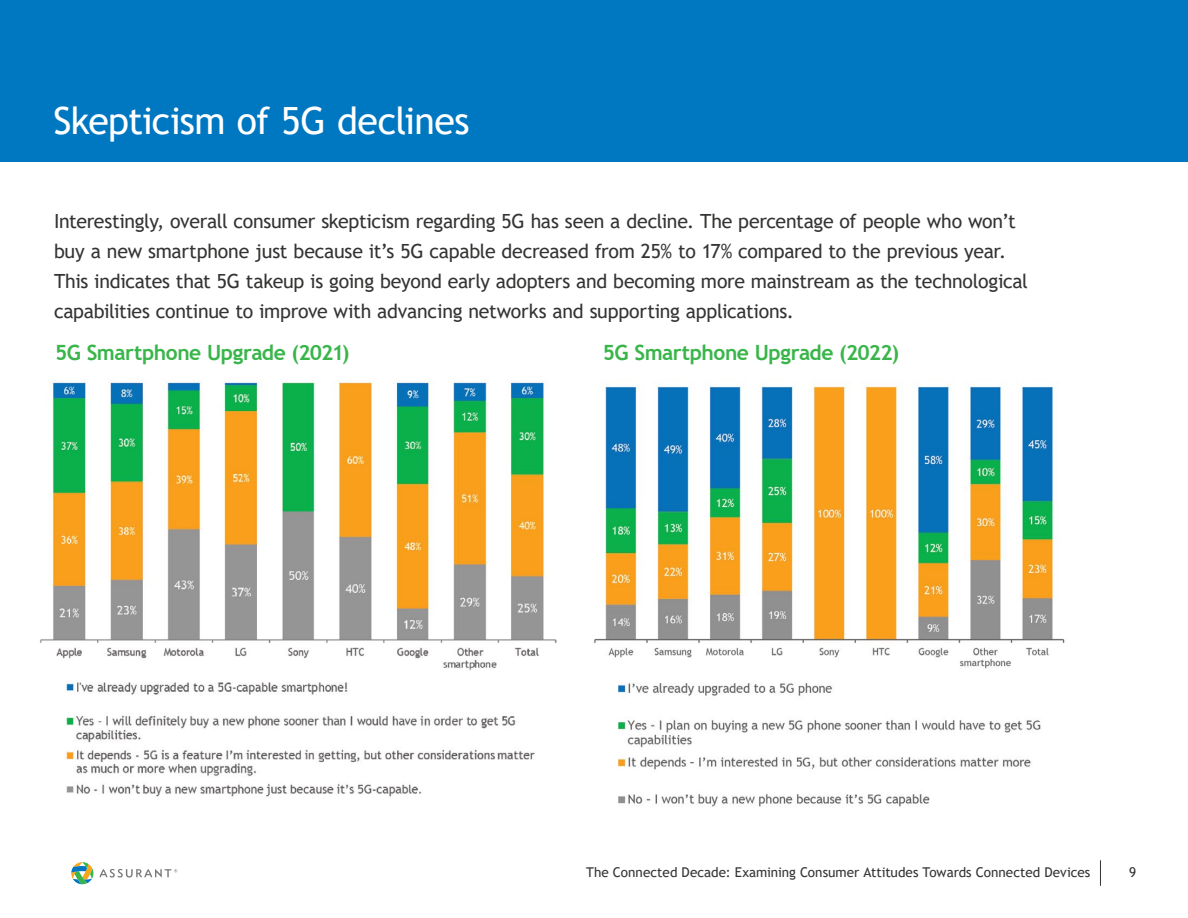
<style>
.page{position:relative;width:1188px;height:918px;background:#fff}
.page>*{position:absolute;margin:0;border:0;box-sizing:border-box;transform-origin:0 0}
.t1{font:37.5px "Trebuchet MS";letter-spacing:-.02em;color:#fff}
.t2{font:700 21px "Trebuchet MS";letter-spacing:-.025em;color:#39b54a}
.t3{font:19.5px/30px "Trebuchet MS";letter-spacing:-.015em;color:#343433}
.t4{font:13.5px "Trebuchet MS";color:#343433}
</style>
<div class="page">
<svg style="left:1100px;top:860px;width:1px;height:26px"></svg>
<svg style="left:71px;top:862px;width:22px;height:22px"></svg>
<svg style="left:99px;top:869px;width:78px;height:9px"></svg>
<div style="left:0;top:0;width:1188px;height:162px;background:#0077c1"></div>
<img style="left:40px;top:380px;width:1025px;height:427px">
<p class="t1" style="left:53px;top:97px;width:418px">Skepticism of 5G declines</p>
<p class="t3" style="left:54px;top:206px;width:976px">Interestingly, overall consumer skepticism regarding 5G has seen a decline. The percentage of people who won’t buy a new smartphone just because it’s 5G capable decreased from 25% to 17% compared to the previous year.<br>This indicates that 5G takeup is going beyond early adopters and becoming more mainstream as the technological capabilities continue to improve with advancing networks and supporting applications.</p>
<h3 class="t2" style="left:55px;top:339px;width:296px">5G Smartphone Upgrade (2021)</h3>
<h3 class="t2" style="left:603px;top:339px;width:298px">5G Smartphone Upgrade (2022)</h3>
<p class="t4" style="left:586px;top:863px;width:506px">The Connected Decade: Examining Consumer Attitudes Towards Connected Devices</p>
<p class="t4" style="left:1129px;top:863px;width:9px">9</p>
</div>
